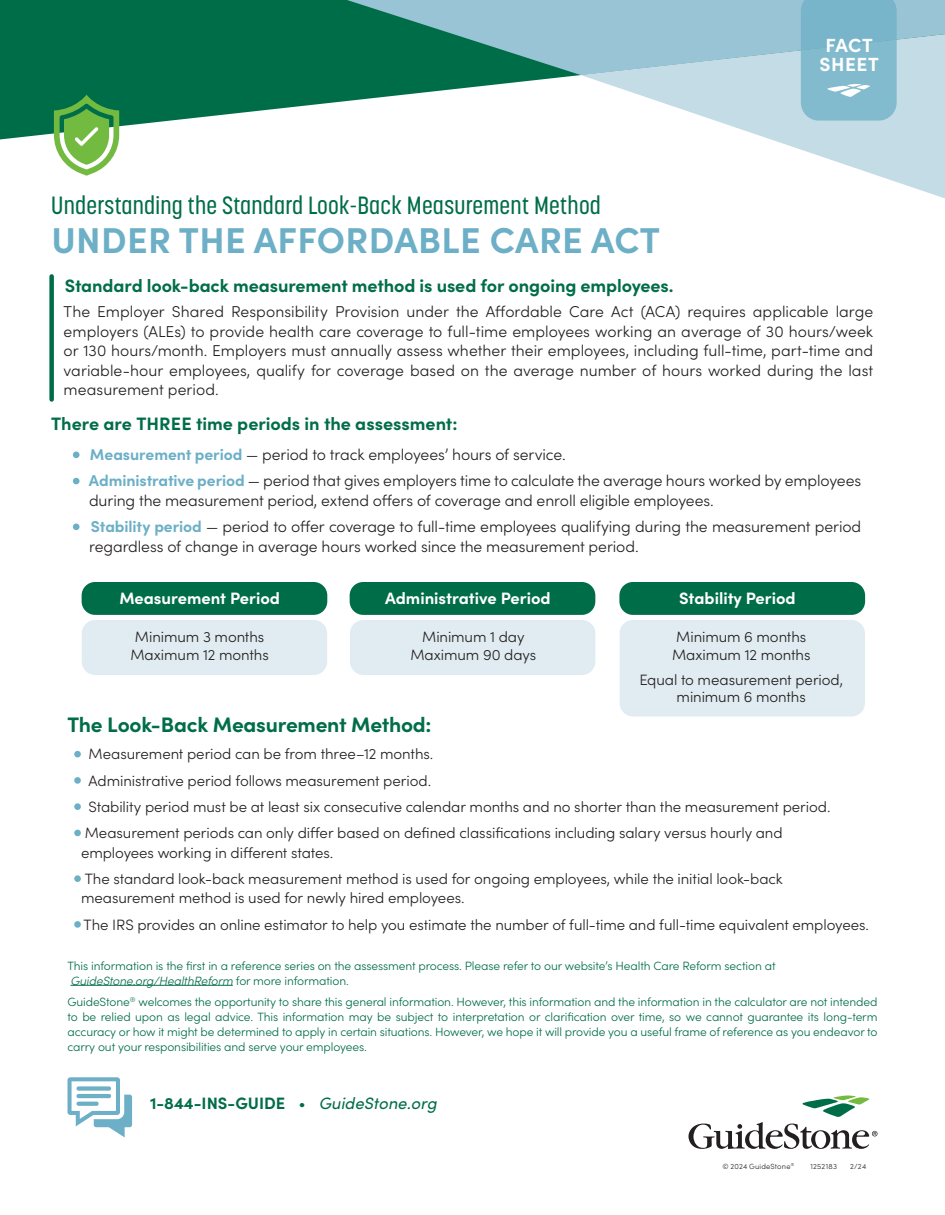
<style>
.page{position:relative;width:945px;height:1215px;background:#fff}
.page>*{position:absolute;margin:0;border:0;box-sizing:border-box;transform-origin:0 0}
.t1{font:700 36px "Sofia Pro";letter-spacing:.01em;color:#6cafc6}
.t2{font:500 24.75px "Korolev Condensed";letter-spacing:.01em;color:#006d49}
.Body_copy{font:700 21px "Sofia Pro";letter-spacing:-.01em;color:#006d49}
.t3{font:700 19.05px/19px "Sofia Pro";letter-spacing:.03em;color:#fff;text-align:center}
.Body_copy-2{font:700 18px "Sofia Pro";letter-spacing:-.005em;color:#006d49}
.t4{font:700 16.5px "Sofia Pro";color:#fff}
.t5{font:700 16.5px "Sofia Pro";color:#006d49}
.Body_copy-3{font:300 15.75px/19.5px "Sofia Pro";letter-spacing:-.005em;color:#231f20}
.Body_copy-4{font:300 15px/19.5px "Sofia Pro";letter-spacing:-.005em;color:#231f20}
.Introduction{font:300 12px/15px "Sofia Pro";letter-spacing:-.01em;color:#006d49}
.t6{font:300 7.5px "Sofia Pro";letter-spacing:.025em;color:#231f20}
.s1{font-weight:700;color:#6cafc6}
.s2{font-style:italic}
.s3{font-weight:300}
.s4{font-weight:400;font-style:italic}
</style>
<div class="page">
<svg style="left:0;top:0;width:347px;height:139px;background:#218060"></svg>
<svg style="left:717px;top:121px;width:228px;height:77px"></svg>
<div style="left:73px;top:452px;width:7px;height:6px;background:#6cafc6;border-radius:50%"></div>
<div style="left:73px;top:478px;width:7px;height:6px;background:#6cafc6;border-radius:50%"></div>
<div style="left:73px;top:524px;width:7px;height:6px;background:#6cafc6;border-radius:50%"></div>
<div style="left:74px;top:751px;width:7px;height:6px;background:#6cafc6;border-radius:50%"></div>
<div style="left:74px;top:777px;width:7px;height:7px;background:#6cafc6;border-radius:50%"></div>
<div style="left:74px;top:803px;width:7px;height:7px;background:#6cafc6;border-radius:50%"></div>
<div style="left:74px;top:830px;width:7px;height:6px;background:#6cafc6;border-radius:50%"></div>
<div style="left:74px;top:875px;width:7px;height:7px;background:#6cafc6;border-radius:50%"></div>
<div style="left:74px;top:921px;width:7px;height:7px;background:#6cafc6;border-radius:50%"></div>
<div style="left:82px;top:582px;width:245px;height:33px;background:#006d49;border-radius:13px"></div>
<div style="left:350px;top:582px;width:245px;height:33px;background:#006d49;border-radius:13px"></div>
<div style="left:619px;top:582px;width:246px;height:33px;background:#006d49;border-radius:13px"></div>
<div style="left:82px;top:620px;width:245px;height:55px;background:#e0ecf1;border-radius:14px"></div>
<div style="left:350px;top:620px;width:245px;height:55px;background:#e0ecf1;border-radius:14px"></div>
<div style="left:620px;top:620px;width:245px;height:96px;background:#e0ecf1;border-radius:14px"></div>
<hr style="left:71px;top:985px;width:162px;height:1px;background:#006d49">
<div style="left:49px;top:276px;width:5px;height:124px;background:#006d49"></div>
<svg style="left:689px;top:1095px;width:189px;height:54px"></svg>
<svg style="left:347px;top:0;width:598px;height:121px"></svg>
<svg style="left:68px;top:1077px;width:64px;height:60px"></svg>
<svg style="left:54px;top:95px;width:65px;height:81px"></svg>
<p class="t3" style="left:819px;top:34px;width:61px">FACT<br>SHEET</p>
<p class="t2" style="left:51px;top:191px;width:551px">Understanding the Standard Look-Back Measurement Method</p>
<p class="t1" style="left:51px;top:213px;width:610px">UNDER THE AFFORDABLE CARE ACT</p>
<p class="Body_copy-2" style="left:65px;top:272px;width:610px">Standard look-back measurement method is used for ongoing employees.</p>
<p class="Body_copy-3" style="left:64px;top:301px;width:811px;text-align:justify">The Employer Shared Responsibility Provision under the Affordable Care Act (ACA) requires applicable large employers (ALEs) to provide health care coverage to full-time employees working an average of 30 hours/week or 130 hours/month. Employers must annually assess whether their employees, including full-time, part-time and variable-hour employees, qualify for coverage based on the average number of hours worked during the last measurement period.</p>
<p class="Body_copy-2" style="left:51px;top:410px;width:408px">There are THREE time periods in the assessment:</p>
<p class="Body_copy-3" style="left:90px;top:444px;width:477px"><span class="s1">Measurement period</span> — period to track employees’ hours of service.</p>
<p class="Body_copy-3" style="left:89px;top:470px;width:774px"><span class="s1">Administrative period</span> — period that gives employers time to calculate the average hours worked by employees during the measurement period, extend offers of coverage and enroll eligible employees.</p>
<p class="Body_copy-3" style="left:89px;top:516px;width:774px"><span class="s1">Stability period</span> — period to offer coverage to full-time employees qualifying during the measurement period regardless of change in average hours worked since the measurement period.</p>
<p class="t4" style="left:119px;top:585px;width:162px">Measurement Period</p>
<p class="t4" style="left:385px;top:585px;width:167px">Administrative Period</p>
<p class="t4" style="left:679px;top:585px;width:118px">Stability Period</p>
<p class="Body_copy-4" style="left:135px;top:626px;width:131px">Minimum 3 months</p>
<p class="Body_copy-4" style="left:130px;top:644px;width:140px">Maximum 12 months</p>
<p class="Body_copy-4" style="left:422px;top:626px;width:104px">Minimum 1 day</p>
<p class="Body_copy-4" style="left:410px;top:644px;width:127px">Maximum 90 days</p>
<p class="Body_copy-4" style="left:676px;top:626px;width:132px">Minimum 6 months</p>
<p class="Body_copy-4" style="left:672px;top:644px;width:140px">Maximum 12 months</p>
<p class="Body_copy-4" style="left:639px;top:671px;width:205px;line-height:16.5px;text-align:center">Equal to measurement period, minimum 6 months</p>
<p class="Body_copy" style="left:68px;top:708px;width:365px">The Look-Back Measurement Method:</p>
<p class="Body_copy-4" style="left:89px;top:744px;width:346px">Measurement period can be from three–12 months.</p>
<p class="Body_copy-4" style="left:89px;top:770px;width:344px">Administrative period follows measurement period.</p>
<p class="Body_copy-4" style="left:89px;top:796px;width:744px">Stability period must be at least six consecutive calendar months and no shorter than the measurement period.</p>
<p class="Body_copy-4" style="left:81px;top:822px;width:703px">Measurement periods can only differ based on defined classifications including salary versus hourly and employees working in different states.</p>
<p class="Body_copy-4" style="left:81px;top:868px;width:703px">The standard look-back measurement method is used for ongoing employees, while the initial look-back measurement method is used for newly hired employees.</p>
<p class="Body_copy-4" style="left:84px;top:914px;width:787px">The IRS provides an online estimator to help you estimate the number of full-time and full-time equivalent employees.</p>
<p class="Introduction" style="left:68px;top:957px;width:710px">This information is the first in a reference series on the assessment process. Please refer to our website’s Health Care Reform section at<br><span class="s2">GuideStone.org/HealthReform</span> for more information.</p>
<p class="Introduction" style="left:68px;top:994px;width:812px;text-align:justify">GuideStone<sup>®</sup> welcomes the opportunity to share this general information. However, this information and the information in the calculator are not intended to be relied upon as legal advice. This information may be subject to interpretation or clarification over time, so we cannot guarantee its long-term accuracy or how it might be determined to apply in certain situations. However, we hope it will provide you a useful frame of reference as you endeavor to carry out your responsibilities and serve your employees.</p>
<p class="t5" style="left:150px;top:1090px;width:288px">1-844-INS-GUIDE <span class="s3">•</span> <span class="s4">GuideStone.org</span></p>
<p class="t6" style="left:722px;top:1160px;width:73px">© 2024 GuideStone<sup>®</sup></p>
<p class="t6" style="left:810px;top:1160px;width:28px">1252183</p>
<p class="t6" style="left:850px;top:1160px;width:18px">2/24</p>
</div>
